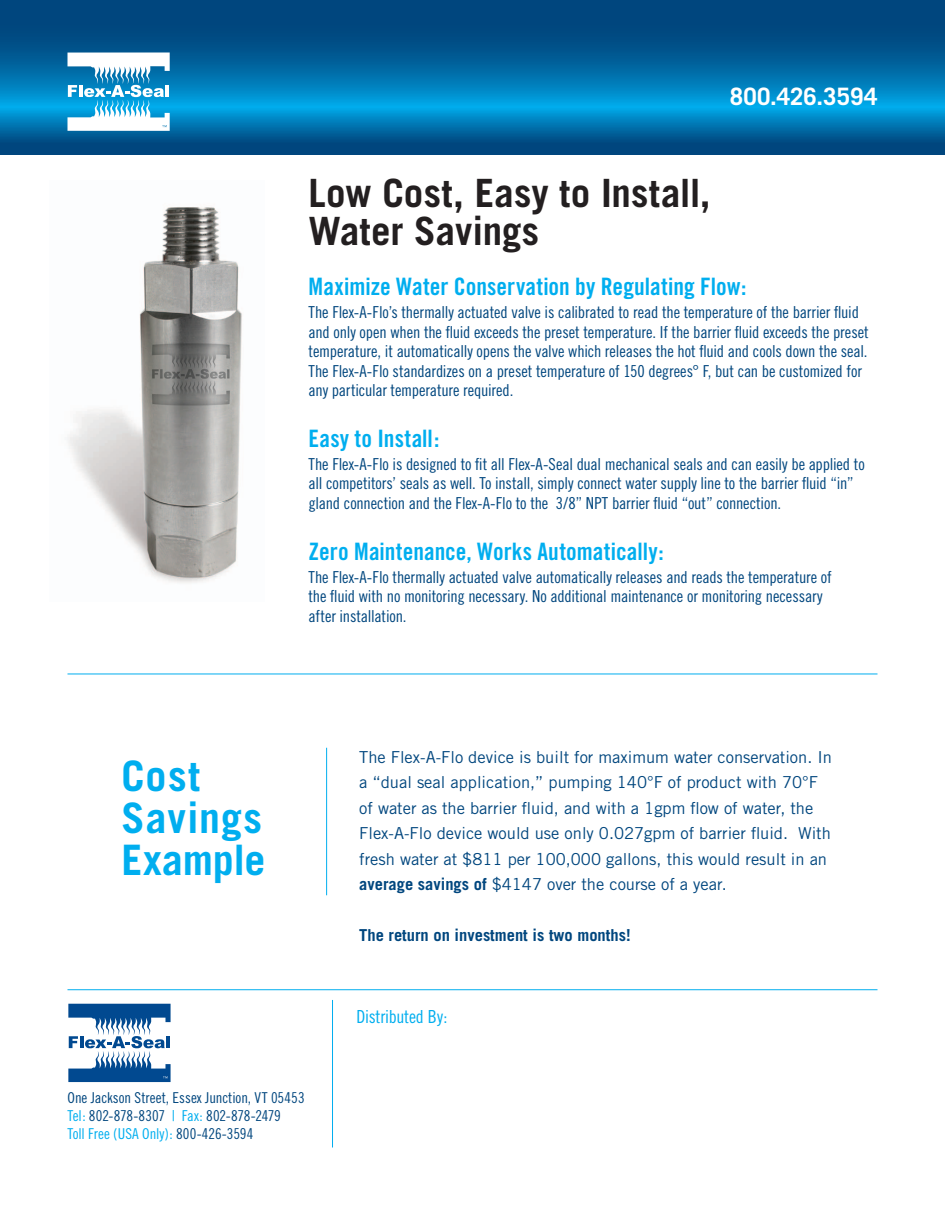
<style>
.page{position:relative;width:945px;height:1215px;background:#fff}
.page>*{position:absolute;margin:0;border:0;box-sizing:border-box;transform-origin:0 0}
.t1{font:700 42px/42px "Trade Gothic";letter-spacing:.015em;color:#00aeef}
.t2{font:700 39px/37.5px "Trade Gothic";color:#231f20}
.t3{font:24px "Trade Gothic Bold Cond Twenty";letter-spacing:.005em;color:#00aeef}
.t4{font:700 24px "Trade Gothic";letter-spacing:.01em;color:#fff}
.t5{font:18px "Trade Gothic Cond Eighteen";letter-spacing:-.015em;color:#00aeef}
.t6{font:16.5px/19.5px "Trade Gothic Cond Eighteen";letter-spacing:-.01em;color:#00467e}
.t7{font:16.5px/25.5px "Trade Gothic";color:#00467e}
.t8{font:700 16.5px "Trade Gothic";color:#00467e}
.t9{font:15px/18px "Trade Gothic Cond Eighteen";letter-spacing:-.005em;color:#00467e}
.s1{font-weight:700}
.s2{color:#00aeef}
</style>
<div class="page">
<svg style="left:0;top:0;width:945px;height:154px;background:#00649e"></svg>
<svg style="left:68px;top:53px;width:102px;height:78px"></svg>
<svg style="left:68px;top:1004px;width:103px;height:78px"></svg>
<img style="left:67px;top:207px;width:175px;height:376px">
<hr style="left:68px;top:674px;width:810px;height:1px;background:#00aeef">
<hr style="left:68px;top:989px;width:810px;height:1px;background:#00aeef">
<hr style="left:332px;top:1000px;width:1px;height:148px;background:#00aeef">
<hr style="left:326px;top:748px;width:1px;height:147px;background:#00aeef">
<h3 class="t4" style="left:730px;top:82px;width:149px">800.426.3594</h3>
<h2 class="t2" style="left:309px;top:174px;width:404px">Low Cost, Easy to Install,<br>Water Savings</h2>
<h3 class="t3" style="left:309px;top:272px;width:440px">Maximize Water Conservation by Regulating Flow:</h3>
<p class="t6" style="left:309px;top:302px;width:562px">The Flex-A-Flo’s thermally actuated valve is calibrated to read the temperature of the barrier fluid and only open when the fluid exceeds the preset temperature. If the barrier fluid exceeds the preset temperature, it automatically opens the valve which releases the hot fluid and cools down the seal.<br>The Flex-A-Flo standardizes on a preset temperature of 150 degrees° F, but can be customized for any particular temperature required.</p>
<h3 class="t3" style="left:309px;top:424px;width:132px">Easy to Install:</h3>
<p class="t6" style="left:309px;top:454px;width:558px">The Flex-A-Flo is designed to fit all Flex-A-Seal dual mechanical seals and can easily be applied to all competitors’ seals as well. To install, simply connect water supply line to the barrier fluid “in” gland connection and the Flex-A-Flo to the 3/8” NPT barrier fluid “out” connection.</p>
<h3 class="t3" style="left:309px;top:537px;width:357px">Zero Maintenance, Works Automatically:</h3>
<p class="t6" style="left:309px;top:567px;width:525px">The Flex-A-Flo thermally actuated valve automatically releases and reads the temperature of the fluid with no monitoring necessary. No additional maintenance or monitoring necessary after installation.</p>
<h1 class="t1" style="left:122px;top:755px;width:145px">Cost<br>Savings<br>Example</h1>
<p class="t7" style="left:359px;top:744px;width:474px">The Flex-A-Flo device is built for maximum water conservation. In a “dual seal application,” pumping 140°F of product with 70°F of water as the barrier fluid, and with a 1gpm flow of water, the Flex-A-Flo device would use only 0.027gpm of barrier fluid. With fresh water at $811 per 100,000 gallons, this would result in an <span class="s1">average savings of</span> $4147 over the course of a year.</p>
<p class="t8" style="left:359px;top:925px;width:273px">The return on investment is two months!</p>
<p class="t5" style="left:356px;top:1006px;width:92px">Distributed By:</p>
<p class="t9" style="left:68px;top:1089px;width:239px">One Jackson Street, Essex Junction, VT 05453<br><span class="s2">Tel:</span> 802-878-8307 <span class="s2">| Fax:</span> 802-878-2479<br><span class="s2">Toll Free (USA Only):</span> 800-426-3594</p>
</div>
